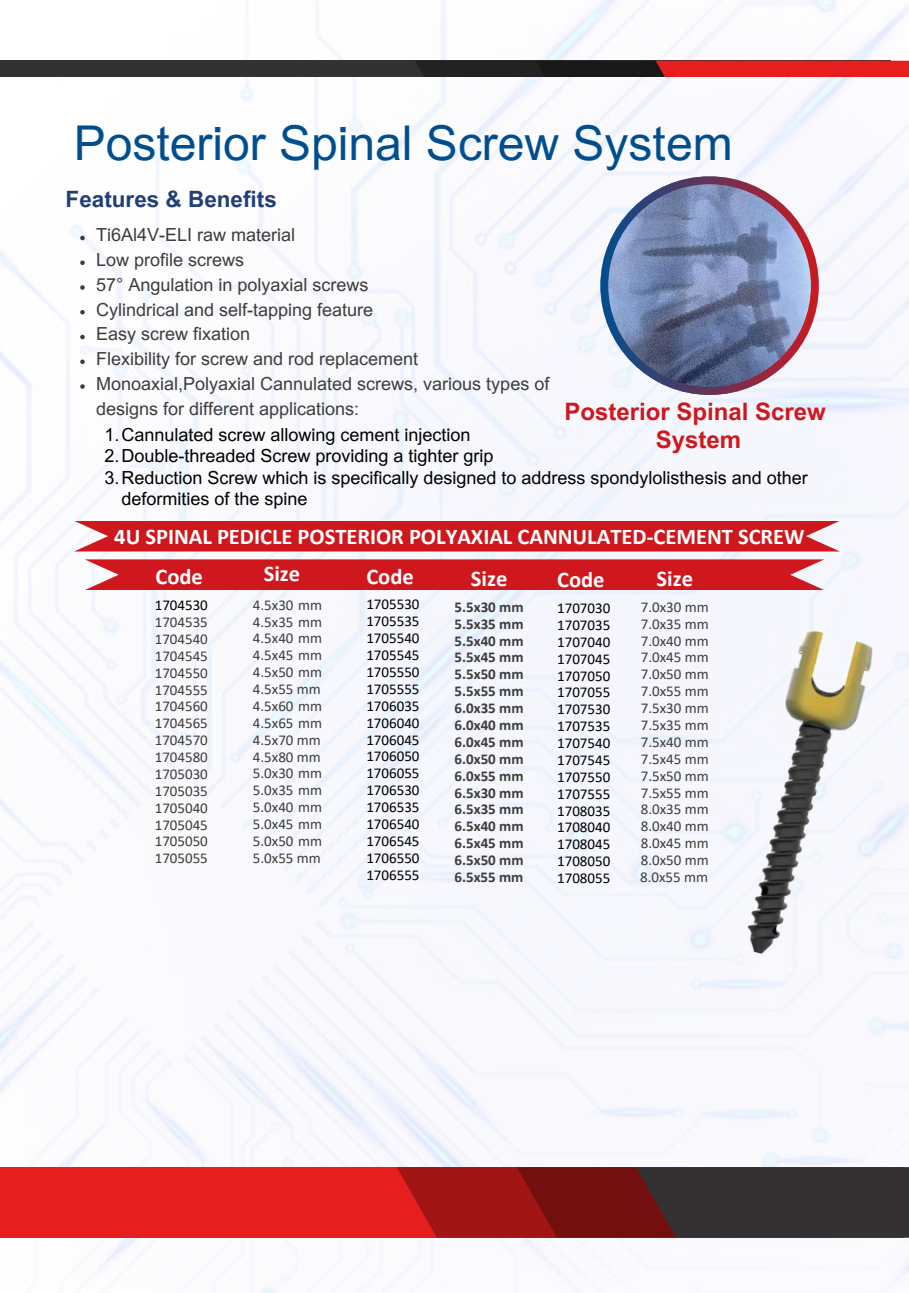
<style>
.page{position:relative;width:909px;height:1293px;background:#fff}
.page>*{position:absolute;margin:0;border:0;box-sizing:border-box;transform-origin:0 0}
.t1{font:48px "Arial MT Pro";color:#004e8e}
.t2{font:700 24px/28px "Arial MT Pro";color:#ce181e;text-align:center}
.t3{font:700 22.5px "Calibri";color:#fff}
.t4{font:700 22.5px "Arial MT Pro";color:#213f75}
.t5{font:18px/24.8px "Arial MT Pro";color:#3d3c3b}
.t6{font:18px "Arial MT Pro";color:#000}
.t7{font:15px/16.8px "Calibri";color:#3d3c3b;text-align:justify}
.t8{font:15px/16.8px "Calibri";color:#000;text-align:justify}
.t9{font:700 15px/16.8px "Calibri";color:#3d3c3b;text-align:justify}
</style>
<div class="page">
<img style="left:0;top:0;width:909px;height:1293px">
<div style="left:0;top:1167px;width:903px;height:70px;background:#e61e1e"></div>
<svg style="left:397px;top:1167px;width:512px;height:70px;background:#642122"></svg>
<div style="left:0;top:61px;width:891px;height:16px;background:#333132"></div>
<svg style="left:416px;top:61px;width:493px;height:16px"></svg>
<svg style="left:85px;top:559px;width:739px;height:31px;background:#d0242a"></svg>
<div style="left:74px;top:521px;width:766px;height:30px;background:#ce181e"></div>
<img style="left:710px;top:619px;width:183px;height:354px">
<svg style="left:80px;top:236px;width:5px;height:4px"></svg>
<svg style="left:80px;top:260px;width:5px;height:5px"></svg>
<svg style="left:80px;top:285px;width:5px;height:5px"></svg>
<svg style="left:80px;top:310px;width:5px;height:4px"></svg>
<svg style="left:80px;top:335px;width:5px;height:4px"></svg>
<svg style="left:80px;top:359px;width:5px;height:5px"></svg>
<svg style="left:80px;top:384px;width:5px;height:5px"></svg>
<svg style="left:600px;top:176px;width:219px;height:219px"></svg>
<h1 class="t1" style="left:74px;top:125px;width:660px">Posterior Spinal Screw System</h1>
<h3 class="t4" style="left:66px;top:191px;width:213px">Features &amp; Benefits</h3>
<p class="t5" style="left:96px;top:225px;width:455px">Ti6Al4V-ELI raw material<br>Low profile screws<br>57° Angulation in polyaxial screws<br>Cylindrical and self-tapping feature<br>Easy screw fixation<br>Flexibility for screw and rod replacement Monoaxial,Polyaxial Cannulated screws, various types of designs for different applications:</p>
<h2 class="t2" style="left:564px;top:400px;width:263px">Posterior Spinal Screw<br>System</h2>
<p class="t6" style="left:105px;top:428px;width:367px">1.Cannulated screw allowing cement injection</p>
<p class="t6" style="left:105px;top:449px;width:390px">2.Double-threaded Screw providing a tighter grip</p>
<p class="t6" style="left:105px;top:470px;width:705px">3.Reduction Screw which is specifically designed to address spondylolisthesis and other</p>
<p class="t6" style="left:121px;top:492px;width:188px">deformities of the spine</p>
<h3 class="t3" style="left:114px;top:527px;width:692px">4U SPINAL PEDICLE POSTERIOR POLYAXIAL CANNULATED-CEMENT SCREW</h3>
<h3 class="t3" style="left:155px;top:567px;width:49px">Code</h3>
<p class="t8" style="left:155px;top:598px;width:55px">1704530</p>
<p class="t7" style="left:155px;top:615px;width:55px">1704535<br>1704540<br>1704545<br>1704550<br>1704555<br>1704560<br>1704565<br>1704570<br>1704580<br>1705030<br>1705035<br>1705040<br>1705045<br>1705050<br>1705055</p>
<h3 class="t3" style="left:264px;top:564px;width:38px">Size</h3>
<p class="t7" style="left:253px;top:597px;width:71px">4.5x30 mm 4.5x35 mm 4.5x40 mm 4.5x45 mm 4.5x50 mm 4.5x55 mm 4.5x60 mm 4.5x65 mm 4.5x70 mm 4.5x80 mm 5.0x30 mm 5.0x35 mm 5.0x40 mm 5.0x45 mm 5.0x50 mm 5.0x55 mm</p>
<h3 class="t3" style="left:366px;top:567px;width:49px">Code</h3>
<p class="t8" style="left:366px;top:597px;width:55px">1705530<br>1705535<br>1705540<br>1705545<br>1705550<br>1705555<br>1706035<br>1706040<br>1706045<br>1706050<br>1706055<br>1706530<br>1706535<br>1706540<br>1706545<br>1706550<br>1706555</p>
<h3 class="t3" style="left:471px;top:569px;width:38px">Size</h3>
<p class="t9" style="left:454px;top:600px;width:71px">5.5x30 mm 5.5x35 mm 5.5x40 mm 5.5x45 mm 5.5x50 mm 5.5x55 mm 6.0x35 mm 6.0x40 mm 6.0x45 mm 6.0x50 mm 6.0x55 mm 6.5x30 mm 6.5x35 mm 6.5x40 mm 6.5x45 mm 6.5x50 mm 6.5x55 mm</p>
<h3 class="t3" style="left:557px;top:570px;width:49px">Code</h3>
<p class="t8" style="left:557px;top:601px;width:55px">1707030<br>1707035<br>1707040<br>1707045<br>1707050<br>1707055<br>1707530<br>1707535<br>1707540<br>1707545<br>1707550<br>1707555<br>1708035<br>1708040<br>1708045<br>1708050<br>1708055</p>
<h3 class="t3" style="left:657px;top:569px;width:38px">Size</h3>
<p class="t7" style="left:640px;top:600px;width:70px">7.0x30 mm 7.0x35 mm 7.0x40 mm 7.0x45 mm 7.0x50 mm 7.0x55 mm 7.5x30 mm 7.5x35 mm 7.5x40 mm 7.5x45 mm 7.5x50 mm 7.5x55 mm 8.0x35 mm 8.0x40 mm 8.0x45 mm 8.0x50 mm 8.0x55 mm</p>
</div>
